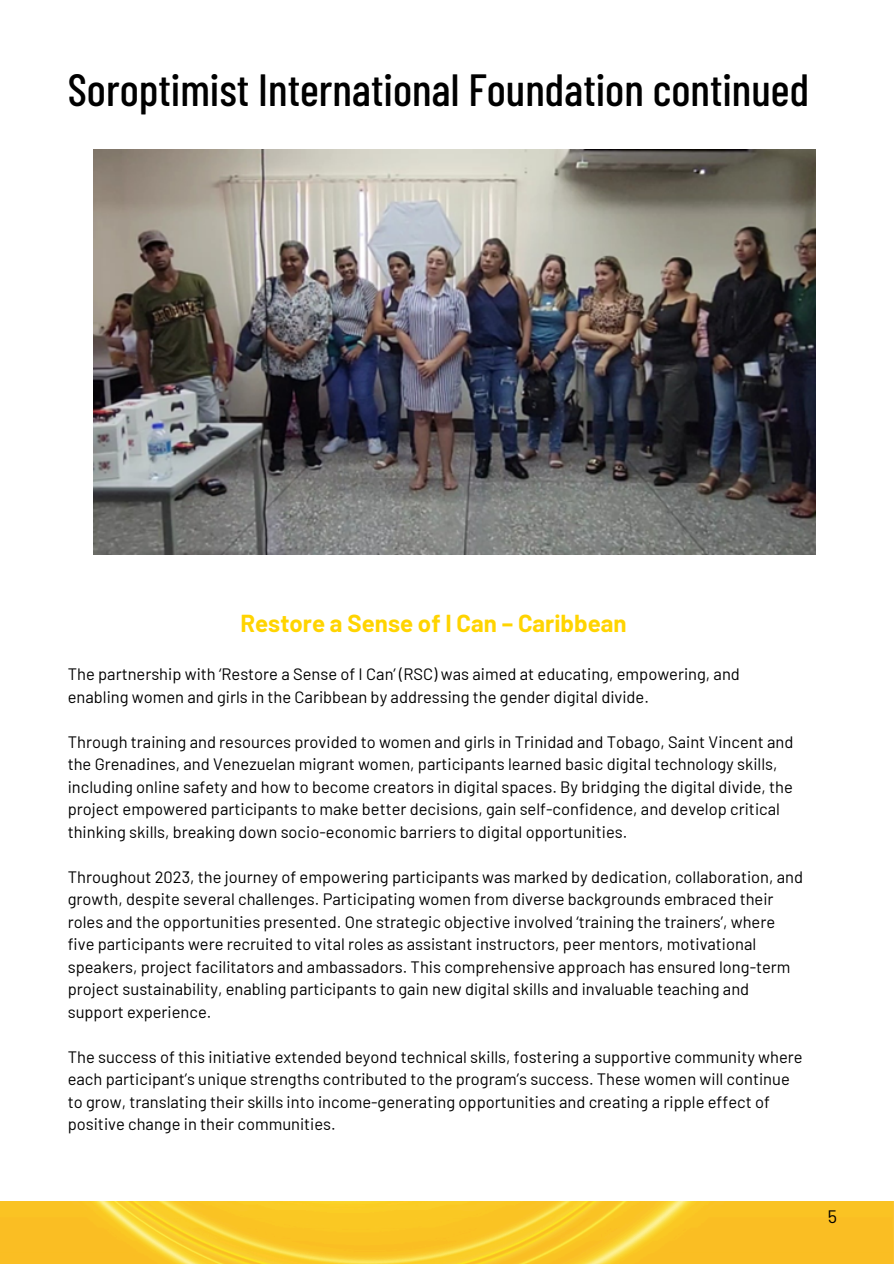
<style>
.page{position:relative;width:894px;height:1264px;background:#fff}
.page>*{position:absolute;margin:0;border:0;box-sizing:border-box;transform-origin:0 0}
.t1{font:500 45px "Barlow Condensed";color:#000}
.t2{font:700 24px "Barlow";color:#ffd400}
.t3{font:18px "Barlow";color:#000}
.t4{font:16.5px/22.5px "Barlow";color:#000}
</style>
<div class="page">
<img style="left:0;top:1201px;width:893px;height:62px">
<img style="left:93px;top:150px;width:721px;height:405px">
<p class="t1" style="left:68px;top:61px;width:742px">Soroptimist International Foundation continued</p>
<h1 class="t2" style="left:240px;top:607px;width:387px">Restore a Sense of I Can – Caribbean</h1>
<p class="t4" style="left:68px;top:662px;width:673px">The partnership with ‘Restore a Sense of I Can’ (RSC) was aimed at educating, empowering, and enabling women and girls in the Caribbean by addressing the gender digital divide.</p>
<p class="t4" style="left:68px;top:729px;width:727px">Through training and resources provided to women and girls in Trinidad and Tobago, Saint Vincent and the Grenadines, and Venezuelan migrant women, participants learned basic digital technology skills, including online safety and how to become creators in digital spaces. By bridging the digital divide, the project empowered participants to make better decisions, gain self-confidence, and develop critical thinking skills, breaking down socio-economic barriers to digital opportunities.</p>
<p class="t4" style="left:68px;top:864px;width:736px">Throughout 2023, the journey of empowering participants was marked by dedication, collaboration, and growth, despite several challenges. Participating women from diverse backgrounds embraced their roles and the opportunities presented. One strategic objective involved ‘training the trainers’, where five participants were recruited to vital roles as assistant instructors, peer mentors, motivational speakers, project facilitators and ambassadors. This comprehensive approach has ensured long-term project sustainability, enabling participants to gain new digital skills and invaluable teaching and support experience.</p>
<p class="t4" style="left:68px;top:1044px;width:736px">The success of this initiative extended beyond technical skills, fostering a supportive community where each participant’s unique strengths contributed to the program’s success. These women will continue to grow, translating their skills into income-generating opportunities and creating a ripple effect of positive change in their communities.</p>
<p class="t3" style="left:827px;top:1204px;width:11px">5</p>
</div>
